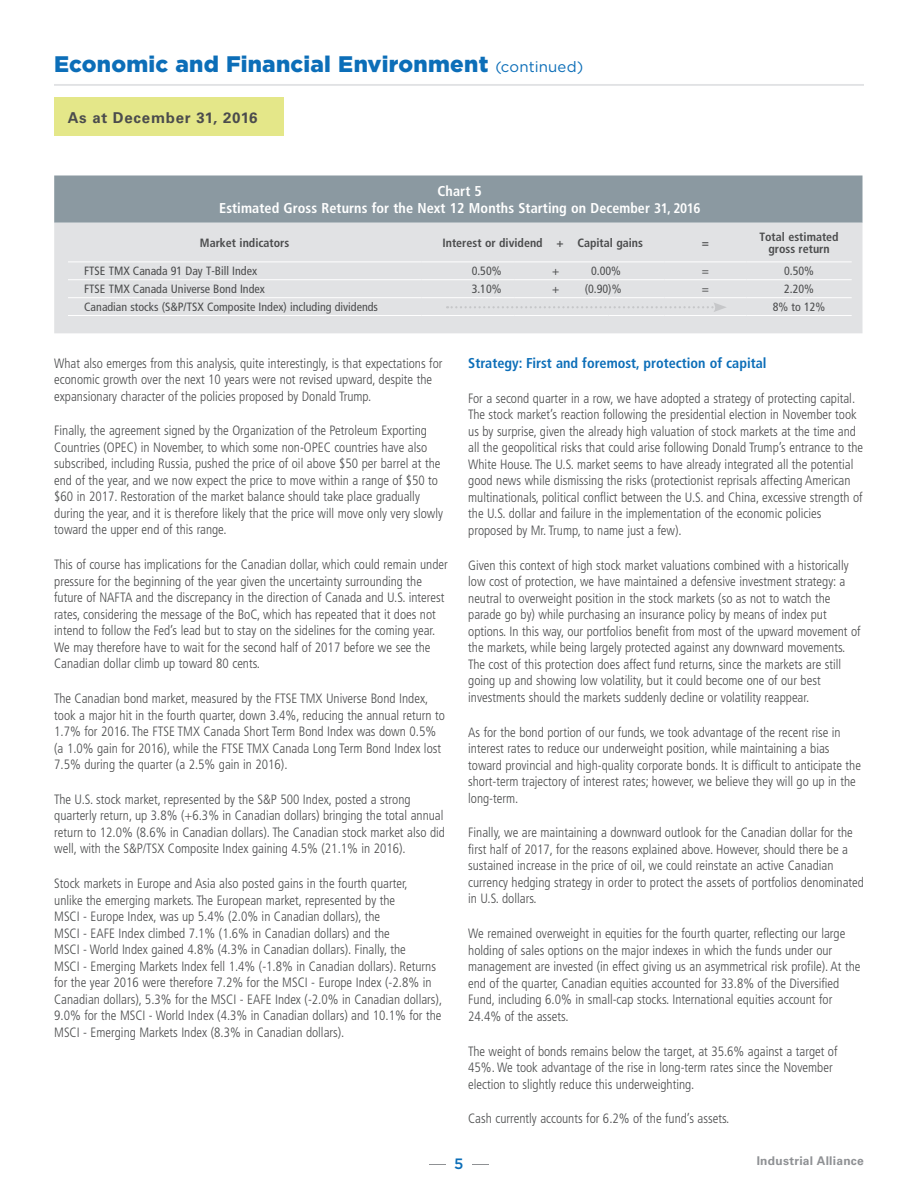
<style>
.page{position:relative;width:918px;height:1188px;background:#fff}
.page>*{position:absolute;margin:0;border:0;box-sizing:border-box;transform-origin:0 0}
.t1{font:900 22.5px "Gotham";letter-spacing:.01em;color:#0c6eb8}
.t2{font:700 15px "Univers";letter-spacing:.045em;color:#4b4c4d}
.t3{font:300 15px "Gotham";color:#8f9194;scale:4 1}
.t4{font:700 condensed 14.25px/16.5px "Frutiger";letter-spacing:.005em;color:#fff;text-align:center}
.t5{font:700 condensed 14.25px "Frutiger";color:#0c6eb8}
.t6{font:300 condensed 13.5px/16.5px "Frutiger";color:#4b4c4d}
.t7{font:condensed 12px "Frutiger";color:#4b4c4d}
.t8{font:700 condensed 12px/12px "Frutiger";color:#4b4c4d;text-align:center}
.t9{font:700 12px "Univers";letter-spacing:.02em;color:#8f9194}
.s1{font-weight:400;font-size:15px}
.s2{font-size:13.8px}
.s3{font-weight:500;color:#0c6eb8}
</style>
<div class="page">
<div style="left:54px;top:98px;width:230px;height:38px;background:#e4e789"></div>
<hr style="left:54px;top:84px;width:810px;height:2px;background:#e1e2e4">
<div style="left:54px;top:176px;width:809px;height:47px;background:#8b99a1"></div>
<div style="left:54px;top:223px;width:809px;height:110px;background:#e1e2e4"></div>
<hr style="left:68px;top:262px;width:353px;height:1px;background:#fff">
<hr style="left:421px;top:262px;width:94px;height:1px;background:#fff">
<hr style="left:515px;top:262px;width:93px;height:1px;background:#fff">
<hr style="left:608px;top:262px;width:56px;height:1px;background:#fff">
<hr style="left:664px;top:262px;width:82px;height:1px;background:#fff">
<hr style="left:746px;top:262px;width:106px;height:1px;background:#fff">
<hr style="left:68px;top:279px;width:353px;height:1px;background:#fff">
<hr style="left:421px;top:279px;width:94px;height:1px;background:#fff">
<hr style="left:515px;top:279px;width:93px;height:1px;background:#fff">
<hr style="left:608px;top:279px;width:56px;height:1px;background:#fff">
<hr style="left:664px;top:279px;width:82px;height:1px;background:#fff">
<hr style="left:746px;top:279px;width:106px;height:1px;background:#fff">
<hr style="left:68px;top:297px;width:353px;height:1px;background:#fff">
<hr style="left:421px;top:297px;width:94px;height:1px;background:#fff">
<hr style="left:515px;top:297px;width:93px;height:1px;background:#fff">
<hr style="left:608px;top:297px;width:56px;height:1px;background:#fff">
<hr style="left:664px;top:297px;width:82px;height:1px;background:#fff">
<hr style="left:746px;top:297px;width:106px;height:1px;background:#fff">
<hr style="left:68px;top:315px;width:353px;height:1px;background:#fff">
<hr style="left:421px;top:315px;width:94px;height:1px;background:#fff">
<hr style="left:515px;top:315px;width:93px;height:1px;background:#fff">
<hr style="left:608px;top:315px;width:56px;height:1px;background:#fff">
<hr style="left:664px;top:315px;width:82px;height:1px;background:#fff">
<hr style="left:746px;top:315px;width:106px;height:1px;background:#fff">
<svg style="left:447px;top:302px;width:280px;height:10px;background:#dedfe1"></svg>
<h1 class="t1" style="left:54px;top:49px;width:531px">Economic and Financial Environment <span class="s1">(continued)</span></h1>
<p class="t2" style="left:68px;top:109px;width:191px">As at December 31, 2016</p>
<p class="t4" style="left:219px;top:183px;width:483px">Chart 5<br>Estimated Gross Returns for the Next 12 Months Starting on December <span class="s2">31, 2016</span></p>
<p class="t8" style="left:200px;top:237px;width:91px">Market indicators</p>
<p class="t8" style="left:443px;top:237px;width:202px">Interest or dividend + Capital gains</p>
<p class="t8" style="left:702px;top:237px;width:9px">=</p>
<p class="t8" style="left:759px;top:231px;width:81px">Total estimated gross return</p>
<p class="t7" style="left:84px;top:264px;width:174px">FTSE TMX Canada 91 Day T-Bill Index</p>
<p class="t7" style="left:472px;top:264px;width:31px">0.50%</p>
<p class="t7" style="left:552px;top:264px;width:9px">+</p>
<p class="t7" style="left:591px;top:264px;width:31px">0.00%</p>
<p class="t7" style="left:702px;top:264px;width:9px">=</p>
<p class="t7" style="left:784px;top:264px;width:31px">0.50%</p>
<p class="t7" style="left:84px;top:282px;width:182px">FTSE TMX Canada Universe Bond Index</p>
<p class="t7" style="left:472px;top:282px;width:31px">3.10%</p>
<p class="t7" style="left:552px;top:282px;width:9px">+</p>
<p class="t7" style="left:585px;top:282px;width:38px">(0.90)%</p>
<p class="t7" style="left:702px;top:282px;width:9px">=</p>
<p class="t7" style="left:784px;top:282px;width:31px">2.20%</p>
<p class="t7" style="left:84px;top:300px;width:295px">Canadian stocks (S&amp;P/TSX Composite Index) including dividends</p>
<p class="t7" style="left:773px;top:300px;width:54px">8% to 12%</p>
<p class="t6" style="left:54px;top:355px;width:390px">What also emerges from this analysis, quite interestingly, is that expectations for economic growth over the next 10 years were not revised upward, despite the expansionary character of the policies proposed by Donald Trump.</p>
<p class="t6" style="left:54px;top:423px;width:390px">Finally, the agreement signed by the Organization of the Petroleum Exporting Countries (OPEC) in November, to which some non-OPEC countries have also subscribed, including Russia, pushed the price of oil above $50 per barrel at the end of the year, and we now expect the price to move within a range of $50 to $60 in 2017. Restoration of the market balance should take place gradually during the year, and it is therefore likely that the price will move only very slowly toward the upper end of this range.</p>
<p class="t6" style="left:54px;top:556px;width:395px">This of course has implications for the Canadian dollar, which could remain under pressure for the beginning of the year given the uncertainty surrounding the future of NAFTA and the discrepancy in the direction of Canada and U.S. interest rates, considering the message of the BoC, which has repeated that it does not intend to follow the Fed’s lead but to stay on the sidelines for the coming year.<br>We may therefore have to wait for the second half of 2017 before we see the Canadian dollar climb up toward 80 cents.</p>
<p class="t6" style="left:54px;top:690px;width:392px">The Canadian bond market, measured by the FTSE TMX Universe Bond Index, took a major hit in the fourth quarter, down 3.4%, reducing the annual return to 1.7% for 2016. The FTSE TMX Canada Short Term Bond Index was down 0.5% (a 1.0% gain for 2016), while the FTSE TMX Canada Long Term Bond Index lost 7.5% during the quarter (a 2.5% gain in 2016).</p>
<p class="t6" style="left:54px;top:791px;width:392px">The U.S. stock market, represented by the S&amp;P 500 Index, posted a strong quarterly return, up 3.8% (+6.3% in Canadian dollars) bringing the total annual return to 12.0% (8.6% in Canadian dollars). The Canadian stock market also did well, with the S&amp;P/TSX Composite Index gaining 4.5% (21.1% in 2016).</p>
<p class="t6" style="left:54px;top:876px;width:389px">Stock markets in Europe and Asia also posted gains in the fourth quarter,<br>unlike the emerging markets. The European market, represented by the<br>MSCI - Europe Index, was up 5.4% (2.0% in Canadian dollars), the<br>MSCI - EAFE Index climbed 7.1% (1.6% in Canadian dollars) and the<br>MSCI - World Index gained 4.8% (4.3% in Canadian dollars). Finally, the<br>MSCI - Emerging Markets Index fell 1.4% (-1.8% in Canadian dollars). Returns for the year 2016 were therefore 7.2% for the MSCI - Europe Index (-2.8% in Canadian dollars), 5.3% for the MSCI - EAFE Index (-2.0% in Canadian dollars), 9.0% for the MSCI - World Index (4.3% in Canadian dollars) and 10.1% for the MSCI - Emerging Markets Index (8.3% in Canadian dollars).</p>
<p class="t5" style="left:468px;top:355px;width:300px">Strategy: First and foremost, protection of capital</p>
<p class="t6" style="left:468px;top:390px;width:396px">For a second quarter in a row, we have adopted a strategy of protecting capital.<br>The stock market’s reaction following the presidential election in November took us by surprise, given the already high valuation of stock markets at the time and all the geopolitical risks that could arise following Donald Trump’s entrance to the White House. The U.S. market seems to have already integrated all the potential good news while dismissing the risks (protectionist reprisals affecting American multinationals, political conflict between the U.S. and China, excessive strength of the U.S. dollar and failure in the implementation of the economic policies proposed by Mr. Trump, to name just a few).</p>
<p class="t6" style="left:468px;top:557px;width:394px">Given this context of high stock market valuations combined with a historically low cost of protection, we have maintained a defensive investment strategy: a neutral to overweight position in the stock markets (so as not to watch the parade go by) while purchasing an insurance policy by means of index put options. In this way, our portfolios benefit from most of the upward movement of the markets, while being largely protected against any downward movements.<br>The cost of this protection does affect fund returns, since the markets are still going up and showing low volatility, but it could become one of our best investments should the markets suddenly decline or volatility reappear.</p>
<p class="t6" style="left:468px;top:724px;width:394px">As for the bond portion of our funds, we took advantage of the recent rise in interest rates to reduce our underweight position, while maintaining a bias toward provincial and high-quality corporate bonds. It is difficult to anticipate the short-term trajectory of interest rates; however, we believe they will go up in the long-term.</p>
<p class="t6" style="left:468px;top:825px;width:397px">Finally, we are maintaining a downward outlook for the Canadian dollar for the first half of 2017, for the reasons explained above. However, should there be a sustained increase in the price of oil, we could reinstate an active Canadian currency hedging strategy in order to protect the assets of portfolios denominated in U.S. dollars.</p>
<p class="t6" style="left:468px;top:926px;width:394px">We remained overweight in equities for the fourth quarter, reflecting our large holding of sales options on the major indexes in which the funds under our management are invested (in effect giving us an asymmetrical risk profile). At the end of the quarter, Canadian equities accounted for 33.8% of the Diversified Fund, including 6.0% in small-cap stocks. International equities account for 24.4% of the assets.</p>
<p class="t6" style="left:468px;top:1043px;width:371px">The weight of bonds remains below the target, at 35.6% against a target of<br>45%. We took advantage of the rise in long-term rates since the November election to slightly reduce this underweighting.</p>
<p class="t6" style="left:468px;top:1111px;width:263px">Cash currently accounts for 6.2% of the fund’s assets.</p>
<p class="t3" style="left:425px;top:1154px;width:19px">-<span class="s3">5</span> -</p>
<p class="t9" style="left:757px;top:1154px;width:109px">Industrial Alliance</p>
</div>
